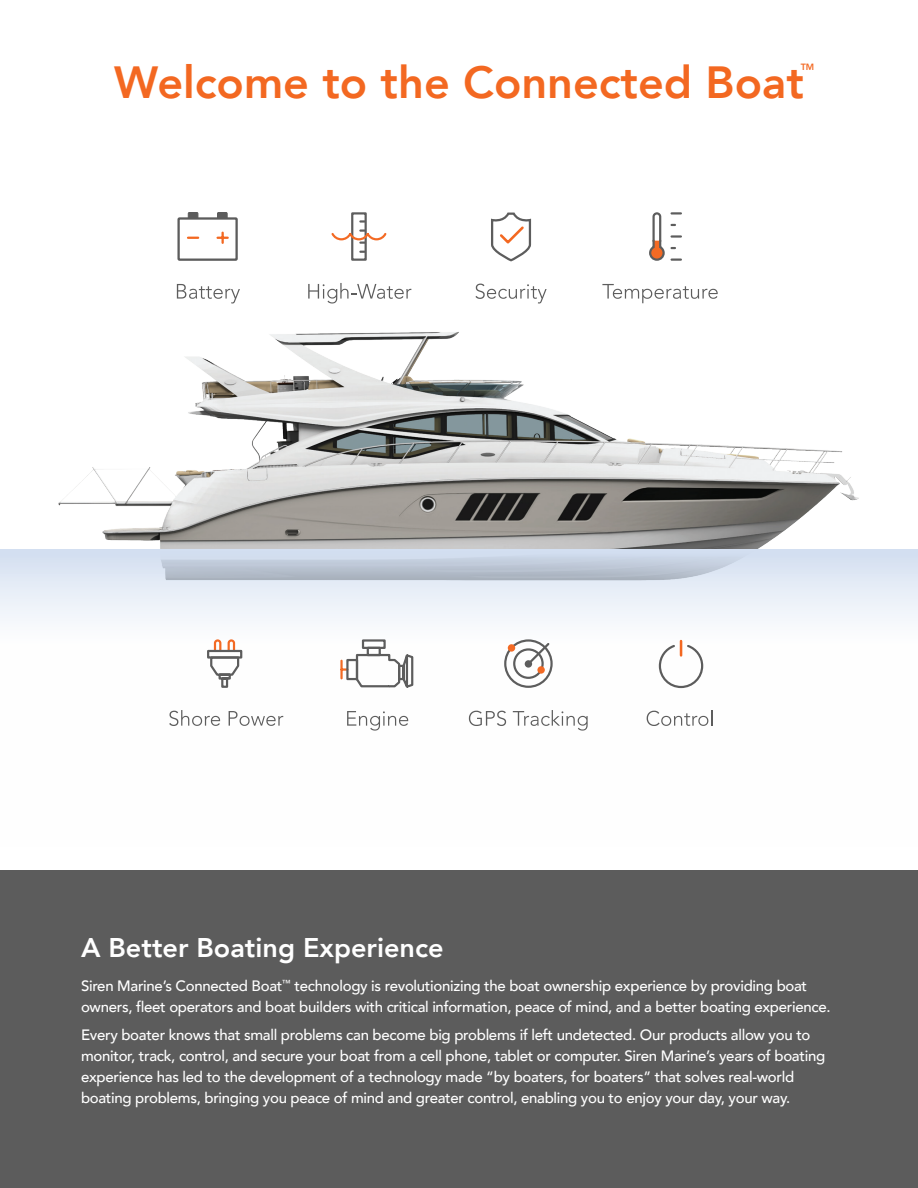
<style>
.page{position:relative;width:918px;height:1188px;background:#fff}
.page>*{position:absolute;margin:0;border:0;box-sizing:border-box;transform-origin:0 0}
.t1{font:800 45px "Avenir";color:#f36821}
.t2{font:800 27px "Avenir";color:#fff}
.t3{font:500 15px/21px "Avenir";letter-spacing:-.02em;color:#fff}
.t4{font:800 9px "Avenir";color:#f36821}
</style>
<div class="page">
<div style="left:177px;top:217px;width:61px;height:44px;border:2px solid #5c5c5c"></div>
<svg style="left:218px;top:233px;width:10px;height:10px"></svg>
<svg style="left:188px;top:237px;width:10px;height:2px"></svg>
<svg style="left:188px;top:212px;width:11px;height:7px"></svg>
<svg style="left:217px;top:212px;width:11px;height:7px"></svg>
<img style="left:47px;top:332px;width:818px;height:218px">
<img style="left:0;top:574px;width:918px;height:152px">
<div style="left:0;top:870px;width:918px;height:318px;background:#5c5c5c"></div>
<svg style="left:647px;top:710px;width:66px;height:16px"></svg>
<svg style="left:177px;top:284px;width:63px;height:20px"></svg>
<svg style="left:475px;top:284px;width:72px;height:20px"></svg>
<svg style="left:602px;top:284px;width:116px;height:19px"></svg>
<svg style="left:649px;top:212px;width:16px;height:49px"></svg>
<svg style="left:672px;top:259px;width:9px;height:2px"></svg>
<svg style="left:672px;top:235px;width:9px;height:3px"></svg>
<svg style="left:672px;top:212px;width:9px;height:3px"></svg>
<svg style="left:308px;top:283px;width:103px;height:21px"></svg>
<div style="left:351px;top:212px;width:16px;height:49px;border:2px solid #5d5d5d"></div>
<svg style="left:360px;top:220px;width:5px;height:3px"></svg>
<svg style="left:331px;top:229px;width:56px;height:15px"></svg>
<svg style="left:347px;top:711px;width:61px;height:20px"></svg>
<hr style="left:340px;top:661px;width:3px;height:17px;background:#f36a24">
<svg style="left:342px;top:638px;width:72px;height:59px"></svg>
<svg style="left:169px;top:710px;width:51px;height:16px"></svg>
<svg style="left:229px;top:711px;width:54px;height:15px"></svg>
<svg style="left:209px;top:638px;width:31px;height:51px"></svg>
<div style="left:207px;top:650px;width:35px;height:9px;border:2px solid #5d5d5d"></div>
<svg style="left:469px;top:711px;width:37px;height:15px"></svg>
<svg style="left:513px;top:710px;width:75px;height:21px"></svg>
<svg style="left:503px;top:638px;width:51px;height:51px"></svg>
<svg style="left:658px;top:641px;width:46px;height:48px"></svg>
<svg style="left:491px;top:212px;width:41px;height:50px"></svg>
<p class="t4" style="left:801px;top:60px;width:15px">TM</p>
<h1 class="t1" style="left:114px;top:47px;width:691px">Welcome to the Connected Boat</h1>
<h2 class="t2" style="left:81px;top:926px;width:364px">A Better Boating Experience</h2>
<p class="t3" style="left:81px;top:975px;width:751px">Siren Marine’s Connected Boat<sup>™</sup> technology is revolutionizing the boat ownership experience by providing boat owners, fleet operators and boat builders with critical information, peace of mind, and a better boating experience.</p>
<p class="t3" style="left:81px;top:1024px;width:746px">Every boater knows that small problems can become big problems if left undetected. Our products allow you to monitor, track, control, and secure your boat from a cell phone, tablet or computer. Siren Marine’s years of boating experience has led to the development of a technology made “by boaters, for boaters” that solves real-world boating problems, bringing you peace of mind and greater control, enabling you to enjoy your day, your way.</p>
</div>
